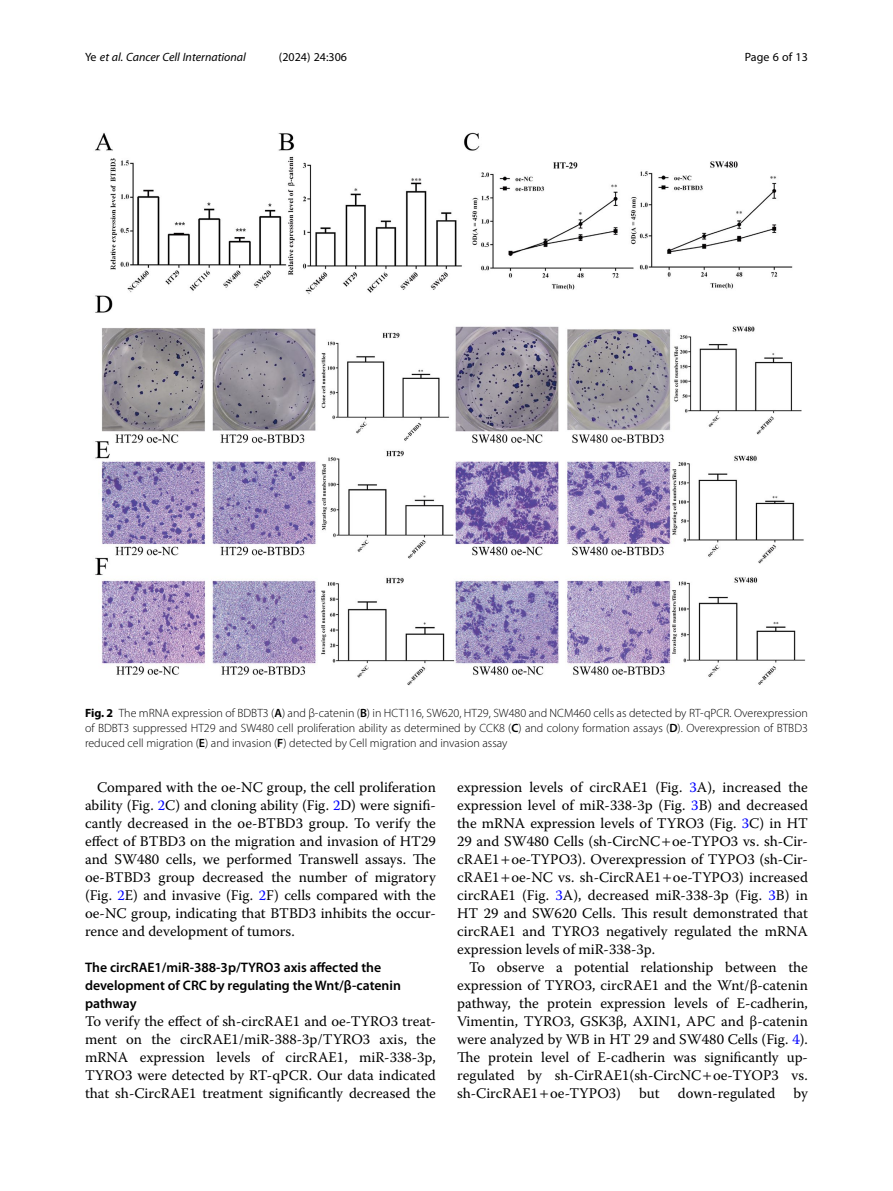
<style>
.page{position:relative;width:893px;height:1191px;background:#fff}
.page>*{position:absolute;margin:0;border:0;box-sizing:border-box;transform-origin:0 0}
.Body_Text_Indent{font:14.7px/18px "Warnock Pro";color:#000;text-align:justify}
.Body_Text{font:14.7px/18px "Warnock Pro";color:#000;text-align:justify}
.Head_2{font:600 13.8px/18px "Myriad Pro";color:#000}
.Figure_Caption{font:300 12px/15px "Myriad Pro";color:#000;text-align:justify}
.t1{font:italic 12px "Myriad Pro";color:#000}
.t2{font:12px "Myriad Pro";color:#000}
.s1{font-style:normal}
.s2{font-weight:700}
.s3{font-weight:600}
.s4{color:#00f}
</style>
<div class="page">
<img style="left:95px;top:132px;width:711px;height:554px">
<p class="t1" style="left:85px;top:50px;width:162px"><span class="s1">Ye</span> et al. Cancer Cell International</p>
<p class="t2" style="left:279px;top:50px;width:70px">(2024) 24:306</p>
<p class="t2" style="left:745px;top:50px;width:65px">Page 6 of 13</p>
<p class="Figure_Caption" style="left:85px;top:705px;width:724px"><span class="s2">Fig. 2</span> The mRNA expression of BDBT3 (<span class="s3">A</span>) and β-catenin (<span class="s3">B</span>) in HCT116, SW620, HT29, SW480 and NCM460 cells as detected by RT-qPCR. Overexpression of BDBT3 suppressed HT29 and SW480 cell proliferation ability as determined by CCK8 (<span class="s3">C</span>) and colony formation assays (<span class="s3">D</span>). Overexpression of BTBD3 reduced cell migration (<span class="s3">E</span>) and invasion (<span class="s3">F</span>) detected by Cell migration and invasion assay</p>
<p class="Body_Text_Indent" style="left:85px;top:778px;width:352px;text-indent:12px">Compared with the oe-NC group, the cell proliferation ability (Fig. <span class="s4">2</span>C) and cloning ability (Fig. <span class="s4">2</span>D) were signifi&shy;cantly decreased in the oe-BTBD3 group. To verify the effect of BTBD3 on the migration and invasion of HT29 and SW480 cells, we performed Transwell assays. The oe-BTBD3 group decreased the number of migratory (Fig. <span class="s4">2</span>E) and invasive (Fig. <span class="s4">2</span>F) cells compared with the oe-NC group, indicating that BTBD3 inhibits the occur&shy;rence and development of tumors.</p>
<p class="Head_2" style="left:85px;top:958px;width:317px">The circRAE1/miR-388-3p/TYRO3 axis affected the development of CRC by regulating the Wnt/β-catenin pathway</p>
<p class="Body_Text" style="left:85px;top:1012px;width:352px">To verify the effect of sh-circRAE1 and oe-TYRO3 treat&shy;ment on the circRAE1/miR-388-3p/TYRO3 axis, the mRNA expression levels of circRAE1, miR-338-3p, TYRO3 were detected by RT-qPCR. Our data indicated that sh-CircRAE1 treatment significantly decreased the</p>
<p class="Body_Text" style="left:457px;top:778px;width:352px">expression levels of circRAE1 (Fig. <span class="s4">3</span>A), increased the expression level of miR-338-3p (Fig. <span class="s4">3</span>B) and decreased the mRNA expression levels of TYRO3 (Fig. <span class="s4">3</span>C) in HT 29 and SW480 Cells (sh-CircNC oe-TYPO3 vs. sh-Cir&shy;cRAE1 oe-TYPO3). Overexpression of TYPO3 (sh-Cir&shy;cRAE1 oe-NC vs. sh-CircRAE1 oe-TYPO3) increased circRAE1 (Fig. <span class="s4">3</span>A), decreased miR-338-3p (Fig. <span class="s4">3</span>B) in HT 29 and SW620 Cells. This result demonstrated that circRAE1 and TYRO3 negatively regulated the mRNA expression levels of miR-338-3p.</p>
<p class="Body_Text_Indent" style="left:457px;top:958px;width:352px;text-indent:12px">To observe a potential relationship between the expression of TYRO3, circRAE1 and the Wnt/β-catenin pathway, the protein expression levels of E-cadherin, Vimentin, TYRO3, GSK3β, AXIN1, APC and β-catenin were analyzed by WB in HT 29 and SW480 Cells (Fig. <span class="s4">4</span>).<br>The protein level of E-cadherin was significantly up&shy;regulated by sh-CirRAE1(sh-CircNC oe-TYOP3 vs. sh-CircRAE1 oe-TYPO3) but down-regulated by</p>
</div>
